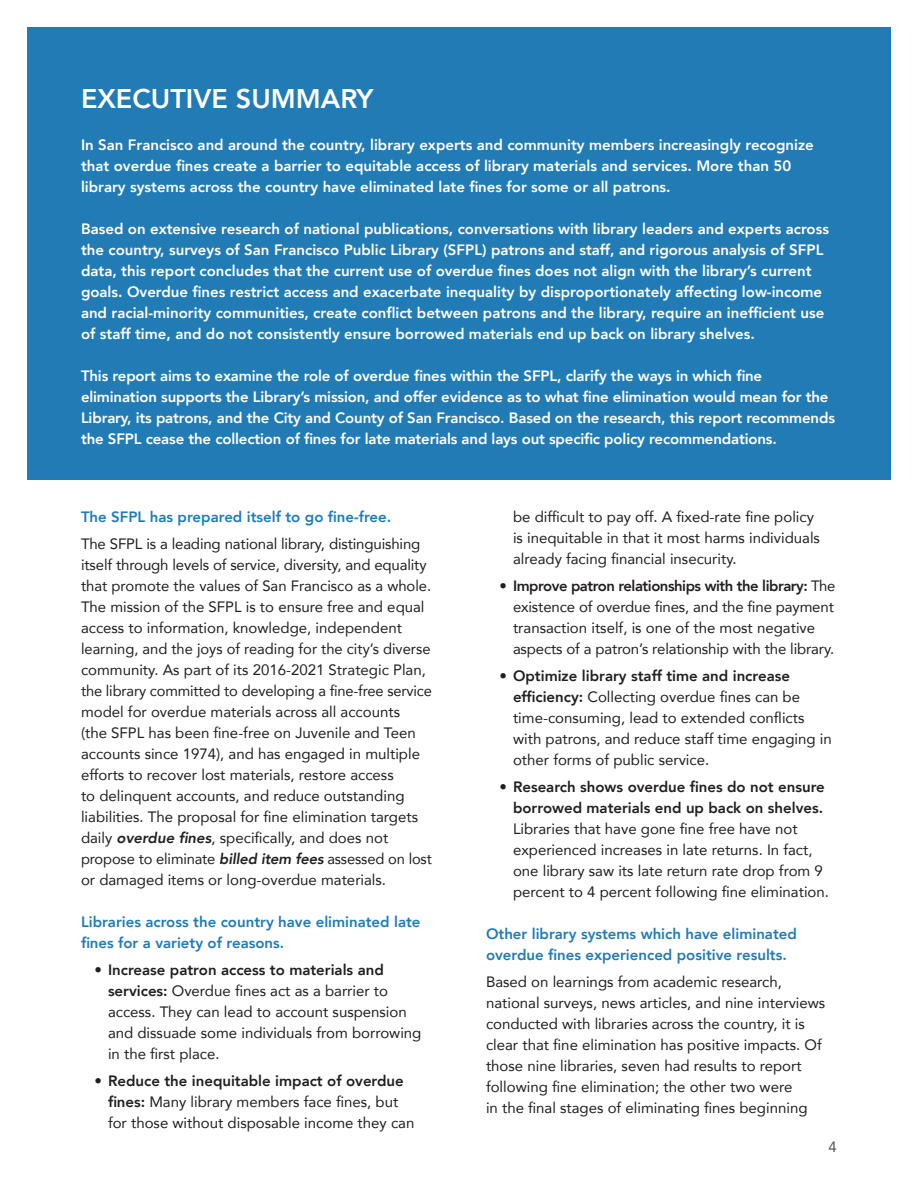
<style>
.page{position:relative;width:918px;height:1188px;background:#fff}
.page>*{position:absolute;margin:0;border:0;box-sizing:border-box;transform-origin:0 0}
.Body{font:800 27px "Avenir";color:#fff}
.Body-2{font:15px/21px "Avenir";color:#231f20}
.Body-3{font:800 15px/21px "Avenir";color:#fff}
.Body-4{font:800 15px/21px "Avenir";color:#217cb6}
.t1{font:15px "Avenir";color:#57585a}
.s1{font-weight:800;font-style:italic}
.s2{font-weight:800}
</style>
<div class="page">
<div style="left:27px;top:27px;width:864px;height:453px;background:#217cb6"></div>
<p class="Body" style="left:81px;top:78px;width:294px">EXECUTIVE SUMMARY</p>
<p class="Body-3" style="left:81px;top:134px;width:734px">In San Francisco and around the country, library experts and community members increasingly recognize that overdue fines create a barrier to equitable access of library materials and services. More than 50 library systems across the country have eliminated late fines for some or all patrons.</p>
<p class="Body-3" style="left:81px;top:218px;width:750px">Based on extensive research of national publications, conversations with library leaders and experts across the country, surveys of San Francisco Public Library (SFPL) patrons and staff, and rigorous analysis of SFPL data, this report concludes that the current use of overdue fines does not align with the library’s current goals. Overdue fines restrict access and exacerbate inequality by disproportionately affecting low-income and racial-minority communities, create conflict between patrons and the library, require an inefficient use of staff time, and do not consistently ensure borrowed materials end up back on library shelves.</p>
<p class="Body-3" style="left:81px;top:365px;width:756px">This report aims to examine the role of overdue fines within the SFPL, clarify the ways in which fine elimination supports the Library’s mission, and offer evidence as to what fine elimination would mean for the Library, its patrons, and the City and County of San Francisco. Based on the research, this report recommends the SFPL cease the collection of fines for late materials and lays out specific policy recommendations.</p>
<p class="Body-4" style="left:81px;top:506px;width:312px">The SFPL has prepared itself to go fine-free.</p>
<p class="Body-2" style="left:81px;top:533px;width:352px">The SFPL is a leading national library, distinguishing itself through levels of service, diversity, and equality that promote the values of San Francisco as a whole.<br>The mission of the SFPL is to ensure free and equal access to information, knowledge, independent learning, and the joys of reading for the city’s diverse community. As part of its 2016-2021 Strategic Plan, the library committed to developing a fine-free service model for overdue materials across all accounts<br>(the SFPL has been fine-free on Juvenile and Teen accounts since 1974), and has engaged in multiple efforts to recover lost materials, restore access<br>to delinquent accounts, and reduce outstanding liabilities. The proposal for fine elimination targets daily <span class="s1">overdue fines</span>, specifically, and does not propose to eliminate <span class="s1">billed item fees</span> assessed on lost or damaged items or long-overdue materials.</p>
<p class="Body-4" style="left:81px;top:911px;width:341px">Libraries across the country have eliminated late fines for a variety of reasons.</p>
<p class="Body-2" style="left:108px;top:959px;width:315px;text-indent:-14px">• <span class="s2">Increase patron access to materials and services:</span> Overdue fines act as a barrier to access. They can lead to account suspension and dissuade some individuals from borrowing in the first place.</p>
<p class="Body-2" style="left:108px;top:1070px;width:308px;text-indent:-14px">• <span class="s2">Reduce the inequitable impact of overdue fines:</span> Many library members face fines, but for those without disposable income they can</p>
<p class="Body-2" style="left:513px;top:506px;width:309px">be difficult to pay off. A fixed-rate fine policy is inequitable in that it most harms individuals already facing financial insecurity.</p>
<p class="Body-2" style="left:513px;top:575px;width:324px;text-indent:-14px">• <span class="s2">Improve patron relationships with the library:</span> The existence of overdue fines, and the fine payment transaction itself, is one of the most negative aspects of a patron’s relationship with the library.</p>
<p class="Body-2" style="left:513px;top:665px;width:320px;text-indent:-14px">• <span class="s2">Optimize library staff time and increase efficiency:</span> Collecting overdue fines can be time-consuming, lead to extended conflicts with patrons, and reduce staff time engaging in other forms of public service.</p>
<p class="Body-2" style="left:513px;top:776px;width:318px;text-indent:-14px">• <span class="s2">Research shows overdue fines do not ensure borrowed materials end up back on shelves.<br></span>Libraries that have gone fine free have not experienced increases in late returns. In fact, one library saw its late return rate drop from 9 percent to 4 percent following fine elimination.</p>
<p class="Body-4" style="left:486px;top:923px;width:312px">Other library systems which have eliminated overdue fines experienced positive results.</p>
<p class="Body-2" style="left:486px;top:971px;width:341px">Based on learnings from academic research, national surveys, news articles, and nine interviews conducted with libraries across the country, it is clear that fine elimination has positive impacts. Of those nine libraries, seven had results to report following fine elimination; the other two were<br>in the final stages of eliminating fines beginning</p>
<p class="t1" style="left:829px;top:1135px;width:10px">4</p>
</div>
